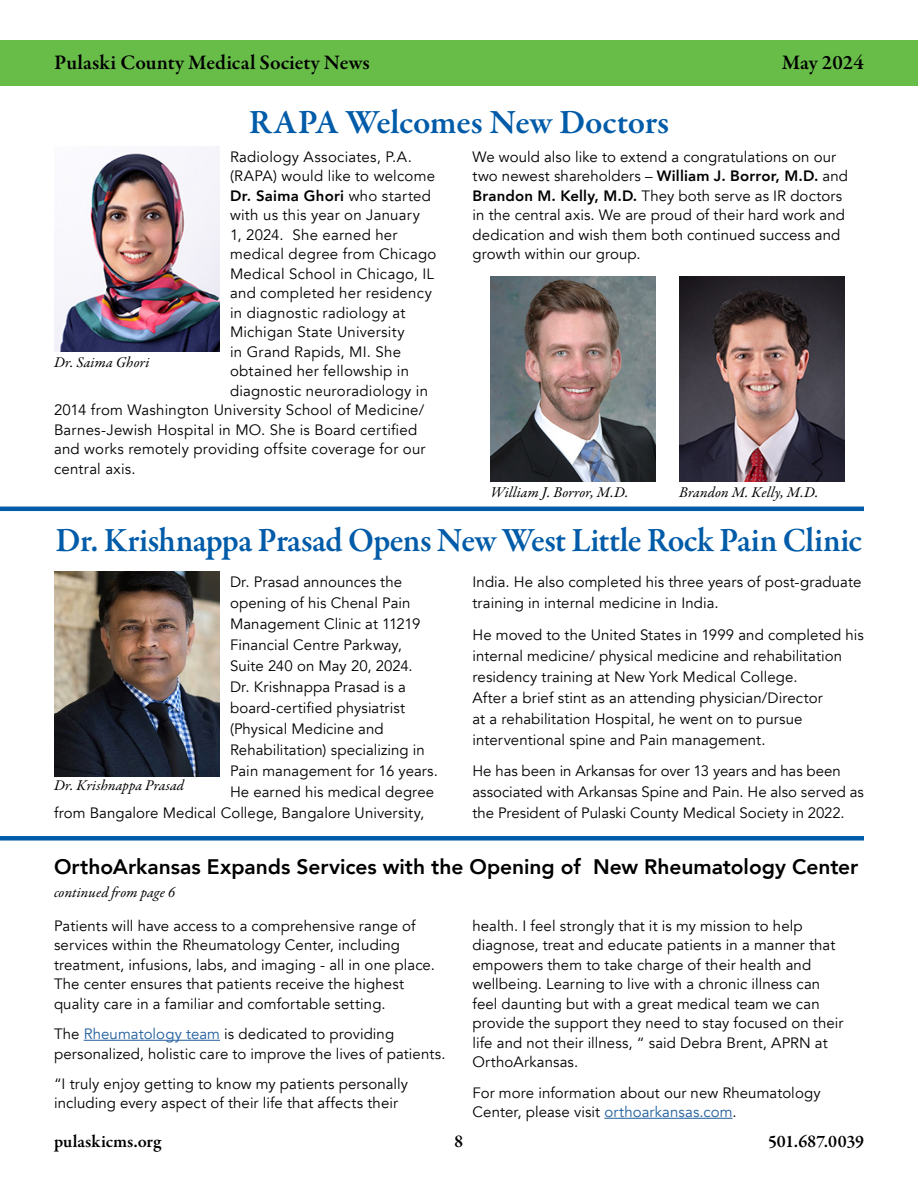
<style>
.page{position:relative;width:918px;height:1188px;background:#fff}
.page>*{position:absolute;margin:0;border:0;box-sizing:border-box;transform-origin:0 0}
.t1{font:600 34.5px "Garamond Premr Pro";letter-spacing:-.015em;color:#005ba8;scale:.96 1}
.t2{font:600 34.5px "Garamond Premr Pro";letter-spacing:-.015em;color:#005ba8}
.t3{font:800 21px "Avenir";color:#000}
.t4{font:600 21px "Garamond Premr Pro";color:#000}
.t5{font:600 18px "Garamond Premr Pro";color:#000}
.t6{font:15px/19.5px "Avenir";letter-spacing:.005em;color:#000}
.t7{font:italic 15px "Garamond Premr Pro";letter-spacing:.005em;color:#000}
.t8{font:800 15px "Avenir";letter-spacing:.025em;color:#000}
.s1{font-weight:400}
.s2{font-weight:800}
.s3{color:#215e9e}
</style>
<div class="page">
<div style="left:0;top:40px;width:918px;height:46px;background:#68bd49"></div>
<hr style="left:0;top:507px;width:864px;height:4px;background:#005ba8">
<img style="left:54px;top:147px;width:165px;height:204px">
<img style="left:679px;top:277px;width:165px;height:204px">
<img style="left:491px;top:277px;width:165px;height:204px">
<img style="left:54px;top:572px;width:165px;height:204px">
<hr style="left:84px;top:1040px;width:136px;height:1px;background:#215e9e">
<hr style="left:604px;top:1118px;width:128px;height:1px;background:#215e9e">
<div style="left:0;top:836px;width:864px;height:5px;background:#005ba8"></div>
<h2 class="t4" style="left:54px;top:50px;width:317px">Pulaski County Medical Society News</h2>
<h2 class="t4" style="left:782px;top:50px;width:84px">May 2024</h2>
<h1 class="t2" style="left:249px;top:101px;width:422px">RAPA Welcomes New Doctors</h1>
<p class="t6" style="left:230px;top:147px;width:184px">Radiology Associates, P.A.</p>
<p class="t6" style="left:230px;top:167px;width:206px">(RAPA) would like to welcome</p>
<p class="t8" style="left:230px;top:184px;width:203px">Dr. Saima Ghori <span class="s1">who started</span></p>
<p class="t6" style="left:230px;top:206px;width:191px">with us this year on January</p>
<p class="t6" style="left:230px;top:225px;width:169px">1, 2024. She earned her</p>
<p class="t6" style="left:230px;top:245px;width:208px">medical degree from Chicago</p>
<p class="t6" style="left:230px;top:264px;width:206px">Medical School in Chicago, IL</p>
<p class="t6" style="left:230px;top:284px;width:203px">and completed her residency</p>
<p class="t6" style="left:230px;top:303px;width:177px">in diagnostic radiology at</p>
<p class="t6" style="left:230px;top:323px;width:176px">Michigan State University</p>
<p class="t6" style="left:230px;top:342px;width:173px">in Grand Rapids, MI. She</p>
<p class="t6" style="left:230px;top:362px;width:181px">obtained her fellowship in</p>
<p class="t6" style="left:230px;top:381px;width:200px">diagnostic neuroradiology in</p>
<p class="t6" style="left:54px;top:401px;width:372px">2014 from Washington University School of Medicine/</p>
<p class="t6" style="left:54px;top:420px;width:365px">Barnes-Jewish Hospital in MO. She is Board certified</p>
<p class="t6" style="left:54px;top:440px;width:373px">and works remotely providing offsite coverage for our</p>
<p class="t6" style="left:54px;top:459px;width:83px">central axis.</p>
<p class="t7" style="left:54px;top:352px;width:97px">Dr. Saima Ghori</p>
<p class="t6" style="left:472px;top:147px;width:377px">We would also like to extend a congratulations on our two newest shareholders – <span class="s2">William J. Borror, M.D.</span> and <span class="s2">Brandon M. Kelly, M.D.</span> They both serve as IR doctors in the central axis. We are proud of their hard work and dedication and wish them both continued success and growth within our group.</p>
<p class="t7" style="left:491px;top:482px;width:139px">William J. Borror, M.D.</p>
<p class="t7" style="left:679px;top:482px;width:141px">Brandon M. Kelly, M.D.</p>
<h1 class="t1" style="left:56px;top:520px;width:842px">Dr. Krishnappa Prasad Opens New West Little Rock Pain Clinic</h1>
<p class="t6" style="left:230px;top:572px;width:174px">Dr. Prasad announces the</p>
<p class="t6" style="left:230px;top:593px;width:182px">opening of his Chenal Pain</p>
<p class="t6" style="left:230px;top:614px;width:192px">Management Clinic at 11219</p>
<p class="t6" style="left:230px;top:635px;width:174px">Financial Centre Parkway,</p>
<p class="t6" style="left:230px;top:656px;width:184px">Suite 240 on May 20, 2024.</p>
<p class="t6" style="left:230px;top:677px;width:177px">Dr. Krishnappa Prasad is a</p>
<p class="t6" style="left:230px;top:698px;width:177px">board-certified physiatrist</p>
<p class="t6" style="left:230px;top:719px;width:155px">(Physical Medicine and</p>
<p class="t6" style="left:230px;top:740px;width:196px">Rehabilitation) specializing in</p>
<p class="t6" style="left:230px;top:761px;width:209px">Pain management for 16 years.</p>
<p class="t6" style="left:230px;top:782px;width:206px">He earned his medical degree</p>
<p class="t6" style="left:54px;top:803px;width:372px">from Bangalore Medical College, Bangalore University,</p>
<p class="t6" style="left:472px;top:571px;width:390px;line-height:21px">India. He also completed his three years of post-graduate training in internal medicine in India.</p>
<p class="t6" style="left:472px;top:624px;width:393px;line-height:21px">He moved to the United States in 1999 and completed his internal medicine/ physical medicine and rehabilitation residency training at New York Medical College.<br>After a brief stint as an attending physician/Director<br>at a rehabilitation Hospital, he went on to pursue interventional spine and Pain management.</p>
<p class="t6" style="left:472px;top:761px;width:393px;line-height:21px">He has been in Arkansas for over 13 years and has been associated with Arkansas Spine and Pain. He also served as the President of Pulaski County Medical Society in 2022.</p>
<p class="t7" style="left:54px;top:776px;width:132px">Dr. Krishnappa Prasad</p>
<h2 class="t3" style="left:54px;top:850px;width:806px">OrthoArkansas Expands Services with the Opening of New Rheumatology Center</h2>
<p class="t7" style="left:54px;top:883px;width:123px">continued from page 6</p>
<p class="t6" style="left:54px;top:916px;width:382px">Patients will have access to a comprehensive range of services within the Rheumatology Center, including treatment, infusions, labs, and imaging - all in one place.<br>The center ensures that patients receive the highest quality care in a familiar and comfortable setting.</p>
<p class="t6" style="left:54px;top:1024px;width:393px">The <span class="s3">Rheumatology team</span> is dedicated to providing personalized, holistic care to improve the lives of patients.</p>
<p class="t6" style="left:54px;top:1074px;width:356px">“I truly enjoy getting to know my patients personally including every aspect of their life that affects their</p>
<p class="t6" style="left:472px;top:916px;width:373px">health. I feel strongly that it is my mission to help diagnose, treat and educate patients in a manner that empowers them to take charge of their health and wellbeing. Learning to live with a chronic illness can feel daunting but with a great medical team we can provide the support they need to stay focused on their life and not their illness, “ said Debra Brent, APRN at OrthoArkansas.</p>
<p class="t6" style="left:472px;top:1083px;width:350px">For more information about our new Rheumatology<br>Center, please visit <span class="s3">orthoarkansas.com</span>.</p>
<p class="t5" style="left:54px;top:1130px;width:109px">pulaskicms.org</p>
<p class="t5" style="left:455px;top:1130px;width:10px">8</p>
<p class="t5" style="left:768px;top:1130px;width:97px">501.687.0039</p>
</div>
